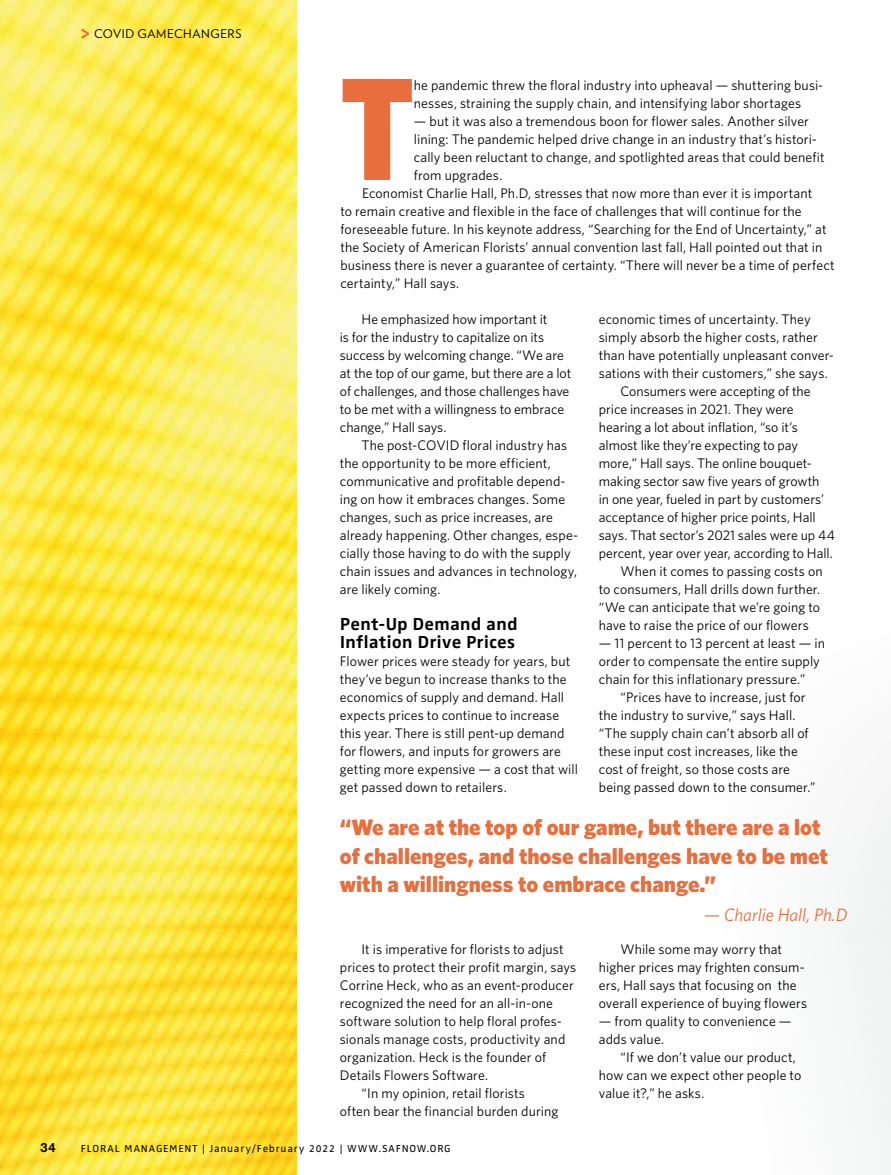
<style>
.page{position:relative;width:891px;height:1175px;background:#fff}
.page>*{position:absolute;margin:0;border:0;box-sizing:border-box;transform-origin:0 0}
.t1{font:900 126.3px "Amboy";color:#e86e3d}
.t2{font:900 22.5px/28.5px "Whitney";color:#e86e3d}
.t3{font:700 18px/18px "Zwo Corr Pro";letter-spacing:-.005em;color:#000}
.t4{font:italic 18px "Whitney";color:#e86e3d}
.t5{font:13.8px/18px "Whitney";letter-spacing:.005em;color:#000}
.t6{font:700 12.75px "Helvetica Neue LT Std";color:#000}
.t7{font:12px "Verlag";letter-spacing:.05em;color:#000}
.t8{font:10.5px "Zwo Corr Pro";letter-spacing:.065em;color:#000}
.s1{font-family:"Helvetica Rounded LT Std";font-weight:900;font-size:18.75px;color:#e86e3d}
</style>
<div class="page">
<img style="left:0;top:0;width:297px;height:1174px">
<p class="t7" style="left:81px;top:25px;width:162px"><span class="s1">&gt;</span> COVID GAMECHANGERS</p>
<h1 class="t1" style="left:340px;top:56px;width:75px">T</h1>
<p class="t5" style="left:414px;top:76px;width:411px">he pandemic threw the floral industry into upheaval — shuttering busi&shy;nesses, straining the supply chain, and intensifying labor shortages</p>
<p class="t5" style="left:414px;top:112px;width:397px">— but it was also a tremendous boon for flower sales. Another silver</p>
<p class="t5" style="left:414px;top:130px;width:405px">lining: The pandemic helped drive change in an industry that’s histori-</p>
<p class="t5" style="left:414px;top:148px;width:412px">cally been reluctant to change, and spotlighted areas that could benefit</p>
<p class="t5" style="left:414px;top:166px;width:90px">from upgrades.</p>
<p class="t5" style="left:362px;top:184px;width:452px">Economist Charlie Hall, Ph.D, stresses that now more than ever it is important</p>
<p class="t5" style="left:340px;top:202px;width:463px">to remain creative and flexible in the face of challenges that will continue for the</p>
<p class="t5" style="left:340px;top:220px;width:488px">foreseeable future. In his keynote address, “Searching for the End of Uncertainty,” at</p>
<p class="t5" style="left:340px;top:238px;width:483px">the Society of American Florists’ annual convention last fall, Hall pointed out that in</p>
<p class="t5" style="left:340px;top:256px;width:496px">business there is never a guarantee of certainty. “There will never be a time of perfect</p>
<p class="t5" style="left:340px;top:274px;width:120px">certainty,” Hall says.</p>
<p class="t5" style="left:340px;top:310px;width:233px;text-indent:22px">He emphasized how important it<br>is for the industry to capitalize on its success by welcoming change. “We are at the top of our game, but there are a lot of challenges, and those challenges have to be met with a willingness to embrace change,” Hall says.</p>
<p class="t5" style="left:340px;top:436px;width:240px;text-indent:22px">The post-COVID floral industry has the opportunity to be more efficient, communicative and profitable depend&shy;ing on how it embraces changes. Some changes, such as price increases, are already happening. Other changes, espe&shy;cially those having to do with the supply chain issues and advances in technology, are likely coming.</p>
<h3 class="t3" style="left:340px;top:613px;width:180px">Pent-Up Demand and<br>Inflation Drive Prices</h3>
<p class="t5" style="left:340px;top:652px;width:240px">Flower prices were steady for years, but they’ve begun to increase thanks to the economics of supply and demand. Hall expects prices to continue to increase this year. There is still pent-up demand for flowers, and inputs for growers are getting more expensive — a cost that will get passed down to retailers.</p>
<p class="t5" style="left:599px;top:310px;width:213px">economic times of uncertainty. They</p>
<p class="t5" style="left:599px;top:328px;width:221px">simply absorb the higher costs, rather</p>
<p class="t5" style="left:599px;top:346px;width:237px">than have potentially unpleasant conver-</p>
<p class="t5" style="left:599px;top:364px;width:230px">sations with their customers,” she says.</p>
<p class="t5" style="left:620px;top:382px;width:192px">Consumers were accepting of the</p>
<p class="t5" style="left:599px;top:400px;width:196px">price increases in 2021. They were</p>
<p class="t5" style="left:599px;top:418px;width:201px">hearing a lot about inflation, “so it’s</p>
<p class="t5" style="left:599px;top:436px;width:201px">almost like they’re expecting to pay</p>
<p class="t5" style="left:599px;top:454px;width:214px">more,” Hall says. The online bouquet-</p>
<p class="t5" style="left:599px;top:472px;width:222px">making sector saw five years of growth</p>
<p class="t5" style="left:599px;top:490px;width:227px">in one year, fueled in part by customers’</p>
<p class="t5" style="left:599px;top:508px;width:218px">acceptance of higher price points, Hall</p>
<p class="t5" style="left:599px;top:526px;width:238px">says. That sector’s 2021 sales were up 44</p>
<p class="t5" style="left:599px;top:544px;width:236px">percent, year over year, according to Hall.</p>
<p class="t5" style="left:620px;top:562px;width:204px">When it comes to passing costs on</p>
<p class="t5" style="left:599px;top:580px;width:223px">to consumers, Hall drills down further.</p>
<p class="t5" style="left:599px;top:598px;width:223px">“We can anticipate that we’re going to</p>
<p class="t5" style="left:599px;top:616px;width:212px">have to raise the price of our flowers</p>
<p class="t5" style="left:599px;top:634px;width:228px">— 11 percent to 13 percent at least — in order to compensate the entire supply chain for this inflationary pressure.”</p>
<p class="t5" style="left:599px;top:688px;width:218px;text-indent:22px">“Prices have to increase, just for the industry to survive,” says Hall. “The supply chain can’t absorb all of these input cost increases, like the cost of freight, so those costs are being passed down to the consumer.”</p>
<h2 class="t2" style="left:340px;top:812px;width:490px">“We are at the top of our game, but there are a lot of challenges, and those challenges have to be met with a willingness to embrace change.”</h2>
<h3 class="t4" style="left:704px;top:902px;width:145px">— Charlie Hall, Ph.D</h3>
<p class="t5" style="left:362px;top:940px;width:204px">It is imperative for florists to adjust</p>
<p class="t5" style="left:340px;top:958px;width:238px">prices to protect their profit margin, says</p>
<p class="t5" style="left:340px;top:976px;width:235px">Corrine Heck, who as an event-producer</p>
<p class="t5" style="left:340px;top:994px;width:215px">recognized the need for an all-in-one</p>
<p class="t5" style="left:340px;top:1012px;width:223px">software solution to help floral profes-</p>
<p class="t5" style="left:340px;top:1030px;width:227px">sionals manage costs, productivity and</p>
<p class="t5" style="left:340px;top:1048px;width:208px">organization. Heck is the founder of</p>
<p class="t5" style="left:340px;top:1066px;width:150px">Details Flowers Software.</p>
<p class="t5" style="left:362px;top:1084px;width:165px">“In my opinion, retail florists</p>
<p class="t5" style="left:340px;top:1102px;width:220px">often bear the financial burden during</p>
<p class="t5" style="left:599px;top:940px;width:210px;text-indent:22px">While some may worry that higher prices may frighten consum&shy;ers, Hall says that focusing on the overall experience of buying flowers</p>
<p class="t5" style="left:599px;top:1012px;width:194px">— from quality to convenience — adds value.</p>
<p class="t5" style="left:599px;top:1048px;width:204px;text-indent:22px">“If we don’t value our product, how can we expect other people to value it?,” he asks.</p>
<p class="t6" style="left:40px;top:1140px;width:17px">34</p>
<p class="t8" style="left:81px;top:1141px;width:371px">FLORAL MANAGEMENT | January/February 2022 | WWW.SAFNOW.ORG</p>
</div>
